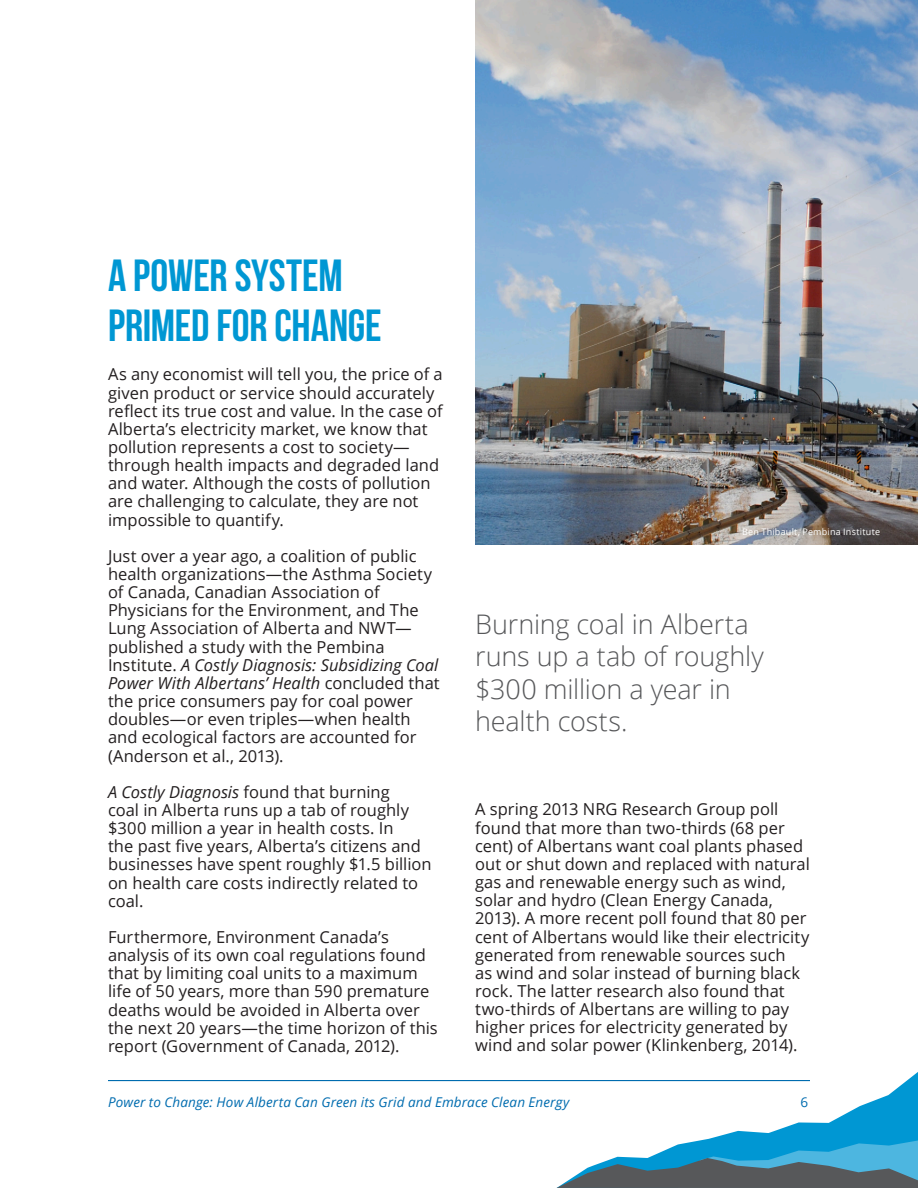
<style>
.page{position:relative;width:918px;height:1188px;background:#fff}
.page>*{position:absolute;margin:0;border:0;box-sizing:border-box;transform-origin:0 0}
.heading_1{font:45px/49.5px "Bebas Neue";letter-spacing:-.005em;color:#0097d3}
.pullquote{font:300 27px/32.4px "Open Sans";letter-spacing:-.01em;color:#57585a}
.t1{font:16.5px/18.1px "Open Sans";color:#231f20}
.t2{font:italic 13.5px "Open Sans";letter-spacing:.01em;color:#006caf}
.t3{font:13.5px "Open Sans";color:#006caf}
.photo_caption{font:9px "Open Sans";letter-spacing:.025em;color:#fff}
.s1{font-style:italic}
</style>
<div class="page">
<hr style="left:108px;top:1080px;width:702px;height:1px;background:#006caf">
<svg style="left:557px;top:1072px;width:361px;height:116px"></svg>
<img style="left:475px;top:0;width:443px;height:544px">
<p class="heading_1" style="left:108px;top:250px;width:275px">A POWER SYSTEM<br>PRIMED FOR CHANGE</p>
<p class="t1" style="left:108px;top:365px;width:336px">As any economist will tell you, the price of a given product or service should accurately reflect its true cost and value. In the case of Alberta’s electricity market, we know that pollution represents a cost to society— through health impacts and degraded land and water. Although the costs of pollution are challenging to calculate, they are not impossible to quantify.</p>
<p class="t1" style="left:108px;top:546px;width:333px">Just over a year ago, a coalition of public health organizations—the Asthma Society of Canada, Canadian Association of Physicians for the Environment, and The Lung Association of Alberta and NWT— published a study with the Pembina Institute. <span class="s1">A Costly Diagnosis: Subsidizing Coal Power With Albertans’ Health</span> concluded that the price consumers pay for coal power doubles—or even triples—when health and ecological factors are accounted for (Anderson et al., 2013).</p>
<p class="t1" style="left:108px;top:782px;width:325px"><span class="s1">A Costly Diagnosis</span> found that burning<br>coal in Alberta runs up a tab of roughly $300 million a year in health costs. In<br>the past five years, Alberta’s citizens and businesses have spent roughly $1.5 billion on health care costs indirectly related to coal.</p>
<p class="t1" style="left:108px;top:928px;width:331px">Furthermore, Environment Canada’s analysis of its own coal regulations found that by limiting coal units to a maximum life of 50 years, more than 590 premature deaths would be avoided in Alberta over the next 20 years—the time horizon of this report (Government of Canada, 2012).</p>
<p class="photo_caption" style="left:742px;top:526px;width:140px">Ben Thibault, Pembina Institute</p>
<p class="pullquote" style="left:475px;top:607px;width:290px">Burning coal in Alberta runs up a tab of roughly $300 million a year in health costs.</p>
<p class="t1" style="left:475px;top:800px;width:336px">A spring 2013 NRG Research Group poll found that more than two-thirds (68 per cent) of Albertans want coal plants phased out or shut down and replaced with natural gas and renewable energy such as wind, solar and hydro (Clean Energy Canada, 2013). A more recent poll found that 80 per cent of Albertans would like their electricity generated from renewable sources such<br>as wind and solar instead of burning black rock. The latter research also found that two-thirds of Albertans are willing to pay higher prices for electricity generated by wind and solar power (Klinkenberg, 2014).</p>
<p class="t2" style="left:108px;top:1093px;width:463px">Power to Change: How Alberta Can Green its Grid and Embrace Clean Energy</p>
<p class="t3" style="left:801px;top:1093px;width:9px">6</p>
</div>
